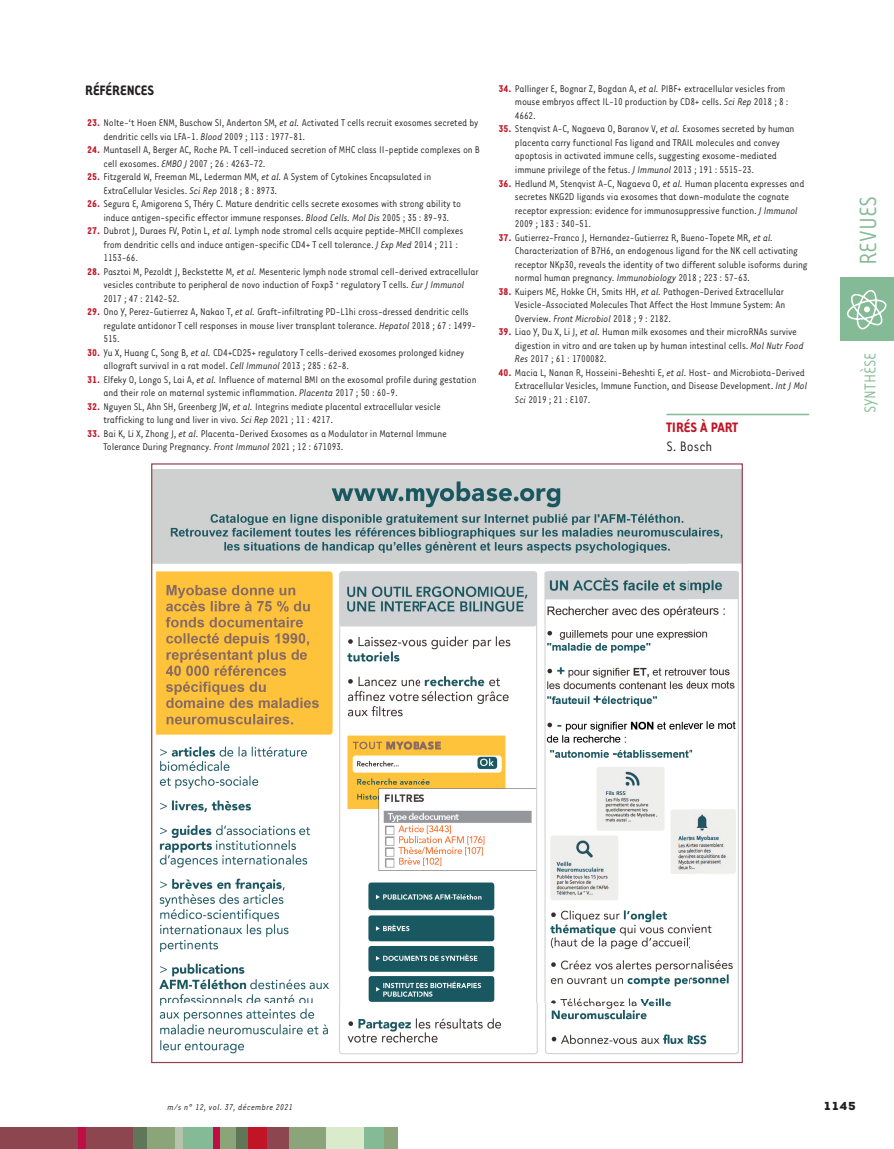
<style>
.page{position:relative;width:894px;height:1149px;background:#fff}
.page>*{position:absolute;margin:0;border:0;box-sizing:border-box;transform-origin:0 0}
.t1{font:27px "Tarzana Narrow";color:#84ba95}
.t2{font:18px "Tarzana Narrow";color:#84ba95}
.t3{font:700 15.75px "Tarzana Narrow";color:#231f20}
.t4{font:700 15.75px "Tarzana Narrow";color:#c11527}
.t5{font:15.75px "Tarzana Narrow";color:#231f20}
.t6{font:700 13.5px "Tarzana Wide";color:#231f20}
.t7{font:11.25px/13.5px "Tarzana Narrow";letter-spacing:-.015em;color:#231f20}
.t8{font:italic 9.75px "Tarzana Narrow";letter-spacing:.025em;color:#231f20}
.s1{font-weight:700;color:#c11527}
.s2{font-style:italic}
</style>
<div class="page">
<div style="left:840px;top:277px;width:53px;height:63px;background:#84ba95"></div>
<svg style="left:847px;top:290px;width:39px;height:39px"></svg>
<div style="left:0;top:1127px;width:134px;height:21px;background:#8d454f"></div>
<div style="left:235px;top:1127px;width:13px;height:21px;background:#5f7659"></div>
<div style="left:78px;top:1127px;width:7px;height:21px;background:#c10d45"></div>
<div style="left:133px;top:1127px;width:22px;height:21px;background:#5f7659"></div>
<div style="left:147px;top:1127px;width:30px;height:21px;background:#8ba479"></div>
<div style="left:175px;top:1127px;width:9px;height:21px;background:#b6c4ad"></div>
<div style="left:183px;top:1127px;width:30px;height:21px;background:#84ba95"></div>
<div style="left:217px;top:1127px;width:19px;height:21px;background:#8ba479"></div>
<div style="left:213px;top:1127px;width:6px;height:21px;background:#c10d45"></div>
<div style="left:248px;top:1127px;width:27px;height:21px;background:#c11527"></div>
<div style="left:287px;top:1127px;width:39px;height:21px;background:#8ba479"></div>
<div style="left:267px;top:1127px;width:21px;height:21px;background:#8d454f"></div>
<div style="left:326px;top:1127px;width:38px;height:21px;background:#daebcb"></div>
<div style="left:364px;top:1127px;width:20px;height:21px;background:#84ba95"></div>
<div style="left:383px;top:1127px;width:14px;height:21px;background:#8ba479"></div>
<hr style="left:666px;top:413px;width:142px;height:2px;background:#84ba95">
<img style="left:153px;top:469px;width:587px;height:586px">
<h3 class="t3" style="left:85px;top:80px;width:70px">RÉFÉRENCES</h3>
<p class="t7" style="left:103px;top:115px;width:376px;text-indent:-16px"><span class="s1">23.</span> Nolte-‘t Hoen ENM, Buschow SI, Anderton SM, <span class="s2">et al.</span> Activated T cells recruit exosomes secreted by dendritic cells via LFA-1. <span class="s2">Blood</span> 2009 ; 113 : 1977-81.</p>
<p class="t7" style="left:103px;top:142px;width:377px;text-indent:-16px"><span class="s1">24.</span> Muntasell A, Berger AC, Roche PA. T cell-induced secretion of MHC class II-peptide complexes on B cell exosomes. <span class="s2">EMBO J</span> 2007 ; 26 : 4263-72.</p>
<p class="t7" style="left:103px;top:169px;width:329px;text-indent:-16px"><span class="s1">25.</span> Fitzgerald W, Freeman ML, Lederman MM, <span class="s2">et al.</span> A System of Cytokines Encapsulated in<br>ExtraCellular Vesicles. <span class="s2">Sci Rep</span> 2018 ; 8 : 8973.</p>
<p class="t7" style="left:87px;top:196px;width:375px;text-align:center"><span class="s1">26.</span> Segura E, Amigorena S, Théry C. Mature dendritic cells secrete exosomes with strong ability to induce antigen-specific effector immune responses. <span class="s2">Blood Cells. Mol Dis</span> 2005 ; 35 : 89-93.</p>
<p class="t7" style="left:103px;top:223px;width:361px;text-indent:-16px"><span class="s1">27.</span> Dubrot J, Duraes FV, Potin L, <span class="s2">et al.</span> Lymph node stromal cells acquire peptide-MHCII complexes from dendritic cells and induce antigen-specific CD4+ T cell tolerance. <span class="s2">J Exp Med</span> 2014 ; 211 :<br>1153-66.</p>
<p class="t7" style="left:103px;top:264px;width:376px;text-indent:-16px"><span class="s1">28.</span> Pasztoi M, Pezoldt J, Beckstette M, <span class="s2">et al.</span> Mesenteric lymph node stromal cell-derived extracellular vesicles contribute to peripheral de novo induction of Foxp3 <sup>+</sup> regulatory T cells. <span class="s2">Eur J Immunol<br></span>2017 ; 47 : 2142-52.</p>
<p class="t7" style="left:103px;top:304px;width:374px;text-indent:-16px"><span class="s1">29.</span> Ono Y, Perez-Gutierrez A, Nakao T, <span class="s2">et al.</span> Graft-infiltrating PD-L1hi cross-dressed dendritic cells regulate antidonor T cell responses in mouse liver transplant tolerance. <span class="s2">Hepatol</span> 2018 ; 67 : 1499-<br>515.</p>
<p class="t7" style="left:103px;top:345px;width:362px;text-indent:-16px"><span class="s1">30.</span> Yu X, Huang C, Song B, <span class="s2">et al.</span> CD4+CD25+ regulatory T cells-derived exosomes prolonged kidney allograft survival in a rat model. <span class="s2">Cell Immunol</span> 2013 ; 285 : 62-8.</p>
<p class="t7" style="left:103px;top:372px;width:374px;text-indent:-16px"><span class="s1">31.</span> Elfeky O, Longo S, Lai A, <span class="s2">et al.</span> Influence of maternal BMI on the exosomal profile during gestation and their role on maternal systemic inflammation. <span class="s2">Placenta</span> 2017 ; 50 : 60-9.</p>
<p class="t7" style="left:103px;top:399px;width:339px;text-indent:-16px"><span class="s1">32.</span> Nguyen SL, Ahn SH, Greenberg JW, <span class="s2">et al.</span> Integrins mediate placental extracellular vesicle trafficking to lung and liver in vivo. <span class="s2">Sci Rep</span> 2021 ; 11 : 4217.</p>
<p class="t7" style="left:103px;top:426px;width:344px;text-indent:-16px"><span class="s1">33.</span> Bai K, Li X, Zhong J, <span class="s2">et al.</span> Placenta-Derived Exosomes as a Modulator in Maternal Immune<br>Tolerance During Pregnancy. <span class="s2">Front Immunol</span> 2021 ; 12 : 671093.</p>
<p class="t7" style="left:514px;top:81px;width:275px;text-indent:-16px"><span class="s1">34.</span> Pallinger E, Bognar Z, Bogdan A, <span class="s2">et al.</span> PIBF+ extracellular vesicles from mouse embryos affect IL-10 production by CD8+ cells. <span class="s2">Sci Rep</span> 2018 ; 8 :<br>4662.</p>
<p class="t7" style="left:514px;top:122px;width:281px;text-indent:-16px"><span class="s1">35.</span> Stenqvist A-C, Nagaeva O, Baranov V, <span class="s2">et al.</span> Exosomes secreted by human placenta carry functional Fas ligand and TRAIL molecules and convey apoptosis in activated immune cells, suggesting exosome-mediated immune privilege of the fetus. <span class="s2">J Immunol</span> 2013 ; 191 : 5515-23.</p>
<p class="t7" style="left:514px;top:176px;width:291px;text-indent:-16px"><span class="s1">36.</span> Hedlund M, Stenqvist A-C, Nagaeva O, <span class="s2">et al.</span> Human placenta expresses and secretes NKG2D ligands via exosomes that down-modulate the cognate receptor expression: evidence for immunosuppressive function. <span class="s2">J Immunol </span>2009 ; 183 : 340-51.</p>
<p class="t7" style="left:514px;top:230px;width:294px;text-indent:-16px"><span class="s1">37.</span> Gutierrez-Franco J, Hernandez-Gutierrez R, Bueno-Topete MR, <span class="s2">et al.<br></span>Characterization of B7H6, an endogenous ligand for the NK cell activating receptor NKp30, reveals the identity of two different soluble isoforms during normal human pregnancy. <span class="s2">Immunobiology</span> 2018 ; 223 : 57-63.</p>
<p class="t7" style="left:514px;top:284px;width:272px;text-indent:-16px"><span class="s1">38.</span> Kuipers ME, Hokke CH, Smits HH, <span class="s2">et al.</span> Pathogen-Derived Extracellular<br>Vesicle-Associated Molecules That Affect the Host Immune System: An<br>Overview. <span class="s2">Front Microbiol</span> 2018 ; 9 : 2182.</p>
<p class="t7" style="left:514px;top:324px;width:290px;text-indent:-16px"><span class="s1">39.</span> Liao Y, Du X, Li J, <span class="s2">et al.</span> Human milk exosomes and their microRNAs survive digestion in vitro and are taken up by human intestinal cells. <span class="s2">Mol Nutr Food<br>Res</span> 2017 ; 61 : 1700082.</p>
<p class="t7" style="left:514px;top:365px;width:294px;text-indent:-16px"><span class="s1">40.</span> Macia L, Nanan R, Hosseini-Beheshti E, <span class="s2">et al.</span> Host- and Microbiota-Derived<br>Extracellular Vesicles, Immune Function, and Disease Development. <span class="s2">Int J Mol<br>Sci</span> 2019 ; 21 : E107.</p>
<h3 class="t4" style="left:666px;top:417px;width:73px">TIRÉS À PART</h3>
<h3 class="t5" style="left:666px;top:437px;width:47px">S. Bosch</h3>
<h1 class="t1" style="left:851px;top:265px;width:71px;rotate:-90deg">REVUES</h1>
<h2 class="t2" style="left:858px;top:413px;width:62px;rotate:-90deg">SYNTHÈSE</h2>
<p class="t8" style="left:167px;top:1100px;width:127px">m/s n° 12, vol. 37, décembre 2021</p>
<p class="t6" style="left:822px;top:1097px;width:34px">1145</p>
</div>
